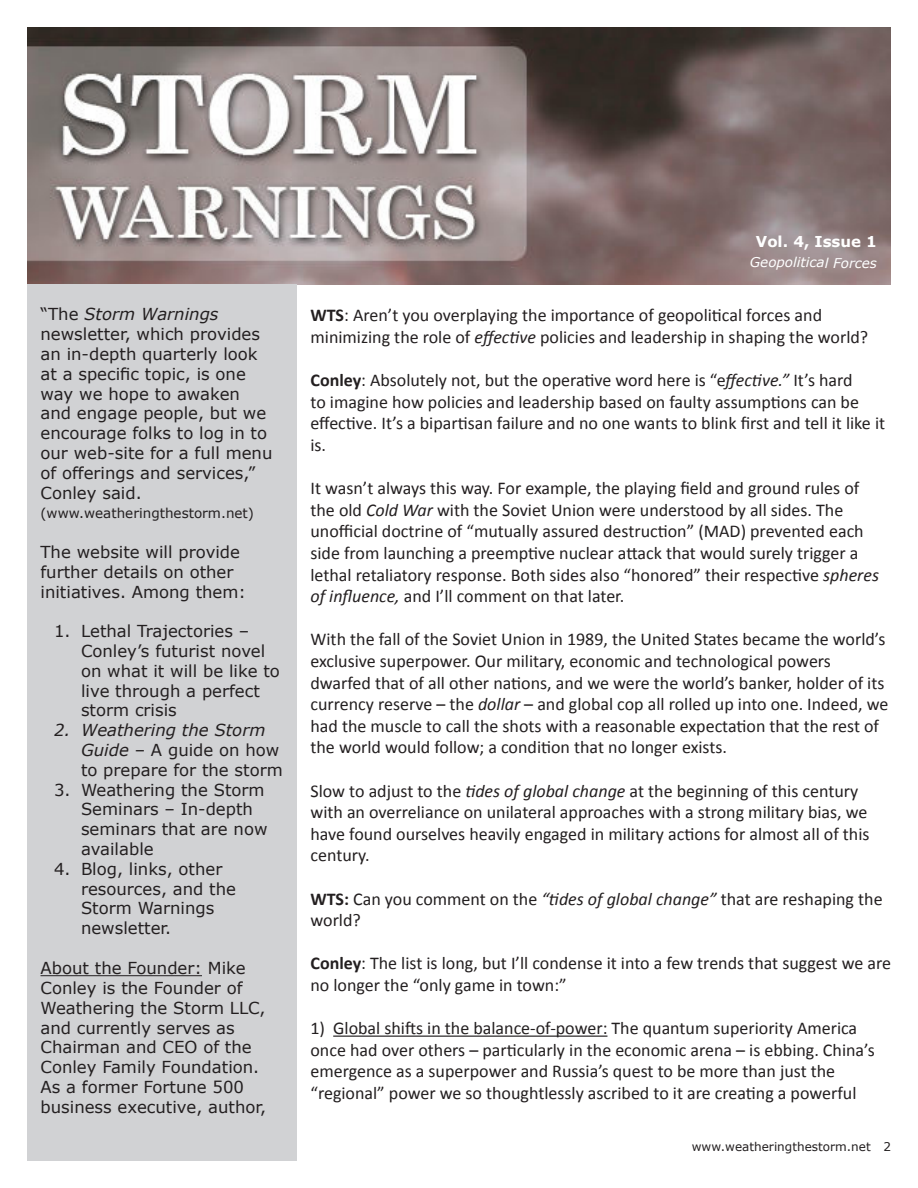
<style>
.page{position:relative;width:918px;height:1188px;background:#fff}
.page>*{position:absolute;margin:0;border:0;box-sizing:border-box;transform-origin:0 0}
.t1{font:18px/21.6px "Calibri";color:#231f20}
.Normal_Paragraph{font:16.5px/19.8px "Verdana";color:#231f20}
.t2{font:700 15px "Verdana";color:#fff}
.Normal_Paragraph-2{font:13.5px "Verdana";color:#231f20}
.t3{font:italic 13.5px "Verdana";color:#fff}
.t4{font:12px "Verdana";color:#231f20}
.s1{font-style:italic}
.s2{font-weight:700}
</style>
<div class="page">
<img style="left:27px;top:27px;width:864px;height:257px">
<div style="left:27px;top:284px;width:270px;height:877px;background:#d1d2d4"></div>
<hr style="left:40px;top:975px;width:162px;height:1px;background:#231f20">
<hr style="left:333px;top:1036px;width:274px;height:1px;background:#231f20">
<p class="Normal_Paragraph" style="left:40px;top:304px;width:233px">“The <span class="s1">Storm Warnings </span>newsletter, which provides an in-depth quarterly look at a specific topic, is one way we hope to awaken and engage people, but we encourage folks to log in to our web-site for a full menu of offerings and services,”<br>Conley said.</p>
<p class="Normal_Paragraph-2" style="left:40px;top:505px;width:215px">(www.weatheringthestorm.net)</p>
<p class="Normal_Paragraph" style="left:40px;top:542px;width:207px">The website will provide further details on other initiatives. Among them:</p>
<p class="Normal_Paragraph" style="left:81px;top:621px;width:200px;text-indent:-27px">1. Lethal Trajectories –<br>Conley’s futurist novel on what it will be like to live through a perfect storm crisis</p>
<p class="Normal_Paragraph" style="left:81px;top:720px;width:203px;text-indent:-27px"><span class="s1">2. Weathering the Storm<br>Guide</span> – A guide on how to prepare for the storm</p>
<p class="Normal_Paragraph" style="left:81px;top:779px;width:188px;text-indent:-27px">3. Weathering the Storm<br>Seminars – In-depth seminars that are now available</p>
<p class="Normal_Paragraph" style="left:81px;top:858px;width:157px;text-indent:-27px">4. Blog, links, other resources, and the<br>Storm Warnings newsletter.</p>
<p class="Normal_Paragraph" style="left:40px;top:958px;width:227px">About the Founder: Mike<br>Conley is the Founder of<br>Weathering the Storm LLC, and currently serves as<br>Chairman and CEO of the<br>Conley Family Foundation.<br>As a former Fortune 500 business executive, author,</p>
<p class="t2" style="left:756px;top:232px;width:123px">Vol. 4, Issue 1</p>
<p class="t3" style="left:750px;top:254px;width:129px">Geopolitical Forces</p>
<p class="t1" style="left:310px;top:305px;width:559px"><span class="s2">WTS</span>: Aren’t you overplaying the importance of geopolitical forces and minimizing the role of <span class="s1">effective</span> policies and leadership in shaping the world?</p>
<p class="t1" style="left:310px;top:369px;width:576px"><span class="s2">Conley</span>: Absolutely not, but the operative word here is “e<span class="s1">ffective.”</span> It’s hard<br>to imagine how policies and leadership based on faulty assumptions can be effective. It’s a bipartisan failure and no one wants to blink first and tell it like it is.</p>
<p class="t1" style="left:310px;top:477px;width:570px">It wasn’t always this way. For example, the playing field and ground rules of the old <span class="s1">Cold War</span> with the Soviet Union were understood by all sides. The unofficial doctrine of “mutually assured destruction” (MAD) prevented each side from launching a preemptive nuclear attack that would surely trigger a lethal retaliatory response. Both sides also “honored” their respective <span class="s1">spheres of influence,</span> and I’ll comment on that later.</p>
<p class="t1" style="left:310px;top:629px;width:579px">With the fall of the Soviet Union in 1989, the United States became the world’s exclusive superpower. Our military, economic and technological powers dwarfed that of all other nations, and we were the world’s banker, holder of its currency reserve – the <span class="s1">dollar</span> – and global cop all rolled up into one. Indeed, we had the muscle to call the shots with a reasonable expectation that the rest of the world would follow; a condition that no longer exists.</p>
<p class="t1" style="left:310px;top:780px;width:561px">Slow to adjust to the <span class="s1">tides of global change</span> at the beginning of this century with an overreliance on unilateral approaches with a strong military bias, we have found ourselves heavily engaged in military actions for almost all of this century.</p>
<p class="t1" style="left:310px;top:888px;width:574px"><span class="s2">WTS:</span> Can you comment on the <span class="s1">“tides of global change”</span> that are reshaping the world?</p>
<p class="t1" style="left:310px;top:953px;width:582px"><span class="s2">Conley</span>: The list is long, but I’ll condense it into a few trends that suggest we are no longer the “only game in town:”</p>
<p class="t1" style="left:310px;top:1017px;width:566px">1) Global shifts in the balance-of-power: The quantum superiority America once had over others – particularly in the economic arena – is ebbing. China’s emergence as a superpower and Russia’s quest to be more than just the “regional” power we so thoughtlessly ascribed to it are creating a powerful</p>
<p class="t4" style="left:692px;top:1139px;width:201px">www.weatheringthestorm.net 2</p>
</div>
